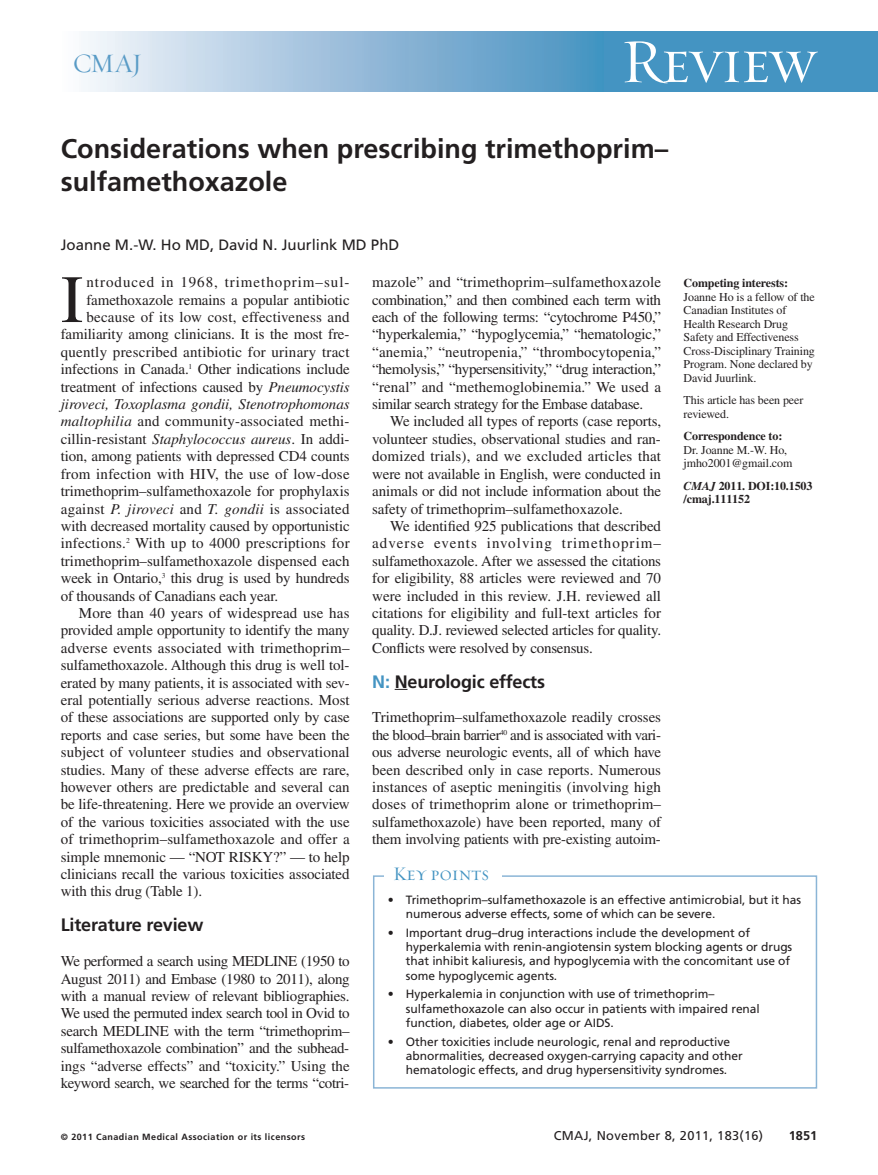
<style>
.page{position:relative;width:878px;height:1175px;background:#fff}
.page>*{position:absolute;margin:0;border:0;box-sizing:border-box;transform-origin:0 0}
.t1{font:67.5px "Times LT Std";color:#231f20}
.t2{font:63px "Requiem Display HTF Small Caps";letter-spacing:-.03em;color:#fff}
.t3{font:700 27px/33px "Frutiger LT Std";color:#231f20}
.t4{font:27px "Requiem Display HTF Roman";color:#599bc6}
.t5{font:19.5px "Requiem Display HTF Small Caps";color:#4494c2}
.t6{font:700 18px "Frutiger LT Std";letter-spacing:-.01em;color:#231f20}
.t7{font:15px/17.4px "Times LT Std";letter-spacing:-.01em;color:#231f20;text-align:justify}
.t8{font:15px "Times LT Std";letter-spacing:.015em;color:#231f20}
.t9{font:15px "Times LT Std";letter-spacing:.01em;color:#231f20}
.t10{font:italic 15px "Times LT Std";letter-spacing:-.005em;color:#231f20}
.t11{font:15px "Frutiger LT Std";color:#231f20}
.t12{font:15px "Times LT Std";letter-spacing:.065em;color:#231f20}
.t13{font:12.75px "Frutiger LT Std";letter-spacing:.025em;color:#231f20}
.t14{font:700 12.75px "Frutiger LT Std";color:#231f20}
.t15{font:12px/14.2px "Frutiger LT Std";letter-spacing:-.005em;color:#231f20}
.t16{font:12px/13.5px "Times LT Std";letter-spacing:-.01em;color:#231f20}
.t17{font:700 12px/13.5px "Times LT Std";letter-spacing:-.01em;color:#231f20}
.t18{font:700 9px "Frutiger LT Std";letter-spacing:.05em;color:#231f20}
.s1{font-style:italic}
.s2{color:#4494c2}
</style>
<div class="page">
<svg style="left:394px;top:689px;width:13px;height:1px"></svg>
<div style="left:565px;top:32px;width:313px;height:60px;background:#4494c2"></div>
<div style="left:61px;top:32px;width:543px;height:60px;background:linear-gradient(to right,#faf8fc,#458ebf)"></div>
<div style="left:373px;top:875px;width:444px;height:213px;border:2px solid #8bb5d6"></div>
<div style="left:384px;top:864px;width:117px;height:26px;background:#fff"></div>
<h3 class="t4" style="left:73px;top:47px;width:71px">CMAJ</h3>
<h2 class="t2" style="left:620px;top:23px;width:197px">Review</h2>
<h3 class="t3" style="left:61px;top:134px;width:609px">Considerations when prescribing trimethoprim– sulfamethoxazole</h3>
<p class="t11" style="left:61px;top:238px;width:340px">Joanne M.-W. Ho MD, David N. Juurlink MD PhD</p>
<h1 class="t1" style="left:61px;top:276px;width:24px">I</h1>
<p class="t12" style="left:86px;top:277px;width:264px">ntroduced in 1968, trimethoprim–sul-</p>
<p class="t7" style="left:86px;top:292px;width:265px">famethoxazole remains a popular antibiotic</p>
<p class="t8" style="left:86px;top:312px;width:265px">because of its low cost, effectiveness and</p>
<p class="t7" style="left:61px;top:327px;width:290px">familiarity among clinicians. It is the most fre-</p>
<p class="t8" style="left:61px;top:346px;width:290px">quently prescribed antibiotic for urinary tract</p>
<p class="t7" style="left:61px;top:362px;width:290px">infections in Canada.<sup>1</sup> Other indications include</p>
<p class="t7" style="left:61px;top:379px;width:290px">treatment of infections caused by <span class="s1">Pneumocystis</span></p>
<p class="t10" style="left:61px;top:399px;width:290px">jiroveci, Toxoplasma gondii, Stenotrophomonas</p>
<p class="t9" style="left:61px;top:416px;width:290px"><span class="s1">maltophilia</span> and community-associated methi-</p>
<p class="t7" style="left:61px;top:432px;width:290px">cillin-resistant <span class="s1">Staphylococcus aureus</span>. In addi-</p>
<p class="t7" style="left:61px;top:449px;width:290px">tion, among patients with depressed CD4 counts</p>
<p class="t8" style="left:61px;top:468px;width:290px">from infection with HIV, the use of low-dose</p>
<p class="t7" style="left:61px;top:484px;width:290px">trimethoprim–sulfamethoxazole for prophylaxis</p>
<p class="t8" style="left:61px;top:503px;width:290px">against <span class="s1">P. jiroveci</span> and <span class="s1">T. gondii</span> is associated</p>
<p class="t7" style="left:61px;top:519px;width:290px">with decreased mortality caused by opportunistic</p>
<p class="t8" style="left:61px;top:538px;width:290px">infections.<sup>2</sup> With up to 4000 prescriptions for</p>
<p class="t7" style="left:61px;top:553px;width:290px">trimethoprim–sulfamethoxazole dispensed each</p>
<p class="t7" style="left:61px;top:571px;width:290px">week in Ontario,<sup>3</sup> this drug is used by hundreds</p>
<p class="t7" style="left:61px;top:588px;width:219px">of thousands of Canadians each year.</p>
<p class="t8" style="left:79px;top:607px;width:272px">More than 40 years of widespread use has</p>
<p class="t7" style="left:61px;top:623px;width:290px">provided ample opportunity to identify the many</p>
<p class="t8" style="left:61px;top:642px;width:290px">adverse events associated with trimethoprim–</p>
<p class="t7" style="left:61px;top:658px;width:290px">sulfamethoxazole. Although this drug is well tol-</p>
<p class="t7" style="left:61px;top:675px;width:290px">erated by many patients, it is associated with sev-</p>
<p class="t7" style="left:61px;top:693px;width:290px">eral potentially serious adverse reactions. Most</p>
<p class="t7" style="left:61px;top:710px;width:290px">of these associations are supported only by case</p>
<p class="t7" style="left:61px;top:727px;width:290px">reports and case series, but some have been the</p>
<p class="t9" style="left:61px;top:747px;width:290px">subject of volunteer studies and observational</p>
<p class="t7" style="left:61px;top:762px;width:290px">studies. Many of these adverse effects are rare,</p>
<p class="t7" style="left:61px;top:780px;width:290px">however others are predictable and several can</p>
<p class="t7" style="left:61px;top:797px;width:290px">be life-threatening. Here we provide an overview</p>
<p class="t7" style="left:61px;top:814px;width:290px">of the various toxicities associated with the use</p>
<p class="t9" style="left:61px;top:834px;width:290px">of trimethoprim–sulfamethoxazole and offer a</p>
<p class="t7" style="left:61px;top:849px;width:290px">simple mnemonic — “NOT RISKY?” — to help</p>
<p class="t7" style="left:61px;top:867px;width:290px">clinicians recall the various toxicities associated</p>
<p class="t7" style="left:61px;top:884px;width:143px">with this drug (Table 1).</p>
<p class="t6" style="left:61px;top:917px;width:144px">Literature review</p>
<p class="t7" style="left:61px;top:954px;width:290px">We performed a search using MEDLINE (1950 to August 2011) and Embase (1980 to 2011), along with a manual review of relevant bibliographies.<br>We used the permuted index search tool in Ovid to search MEDLINE with the term “trimethoprim– sulfamethoxazole combination” and the subhead&shy;ings “adverse effects” and “toxicity.” Using the keyword search, we searched for the terms “cotri-</p>
<p class="t7" style="left:372px;top:275px;width:290px">mazole” and “trimethoprim–sulfamethoxazole combination,” and then combined each term with each of the following terms: “cytochrome P450,” “hyperkalemia,” “hypoglycemia,” “hematologic,” “anemia,” “neutropenia,” “thrombocytopenia,” “hemolysis,” “hypersensitivity,” “drug interaction,” “renal” and “methemoglobinemia.” We used a similar search strategy for the Embase database.</p>
<p class="t7" style="left:372px;top:414px;width:290px;text-indent:18px">We included all types of reports (case reports, volunteer studies, observational studies and ran&shy;domized trials), and we excluded articles that were not available in English, were conducted in animals or did not include information about the safety of trimethoprim–sulfamethoxazole.</p>
<p class="t7" style="left:372px;top:519px;width:290px;text-indent:18px">We identified 925 publications that described adverse events involving trimethoprim– sulfamethoxazole. After we assessed the citations for eligibility, 88 articles were reviewed and 70 were included in this review. J.H. reviewed all citations for eligibility and full-text articles for quality. D.J. reviewed selected articles for quality.<br>Conflicts were resolved by consensus.</p>
<p class="t6" style="left:372px;top:674px;width:174px"><span class="s2">N:</span> Neurologic effects</p>
<p class="t7" style="left:372px;top:710px;width:290px">Trimethoprim–sulfamethoxazole readily crosses the blood–brain barrier<sup>40</sup> and is associated with vari&shy;ous adverse neurologic events, all of which have been described only in case reports. Numerous instances of aseptic meningitis (involving high doses of trimethoprim alone or trimethoprim– sulfamethoxazole) have been reported, many of them involving patients with pre-existing autoim-</p>
<h3 class="t5" style="left:393px;top:861px;width:97px">Key points</h3>
<p class="t17" style="left:683px;top:278px;width:106px">Competing interests:</p>
<p class="t16" style="left:683px;top:291px;width:133px">Joanne Ho is a fellow of the<br>Canadian Institutes of<br>Health Research Drug<br>Safety and Effectiveness<br>Cross-Disciplinary Training<br>Program. None declared by<br>David Juurlink.</p>
<p class="t16" style="left:683px;top:395px;width:121px">This article has been peer reviewed.</p>
<p class="t17" style="left:683px;top:431px;width:100px">Correspondence to:</p>
<p class="t16" style="left:683px;top:444px;width:110px">Dr. Joanne M.-W. Ho, jmho2001@gmail.com</p>
<p class="t17" style="left:683px;top:480px;width:130px"><span class="s1">CMAJ</span> 2011. DOI:10.1503 /cmaj.111152</p>
<p class="t15" style="left:406px;top:893px;width:396px;text-indent:-18px">• Trimethoprim–sulfamethoxazole is an effective antimicrobial, but it has numerous adverse effects, some of which can be severe.</p>
<p class="t15" style="left:406px;top:926px;width:388px;text-indent:-18px">• Important drug–drug interactions include the development of hyperkalemia with renin-angiotensin system blocking agents or drugs that inhibit kaliuresis, and hypoglycemia with the concomitant use of some hypoglycemic agents.</p>
<p class="t15" style="left:406px;top:988px;width:355px;text-indent:-18px">• Hyperkalemia in conjunction with use of trimethoprim– sulfamethoxazole can also occur in patients with impaired renal function, diabetes, older age or AIDS.</p>
<p class="t15" style="left:406px;top:1035px;width:338px;text-indent:-18px">• Other toxicities include neurologic, renal and reproductive abnormalities, decreased oxygen-carrying capacity and other hematologic effects, and drug hypersensitivity syndromes.</p>
<p class="t18" style="left:61px;top:1132px;width:246px">© 2011 Canadian Medical Association or its licensors</p>
<p class="t13" style="left:553px;top:1130px;width:211px">CMAJ, November 8, 2011, 183(16)</p>
<p class="t14" style="left:788px;top:1130px;width:30px">1851</p>
</div>
